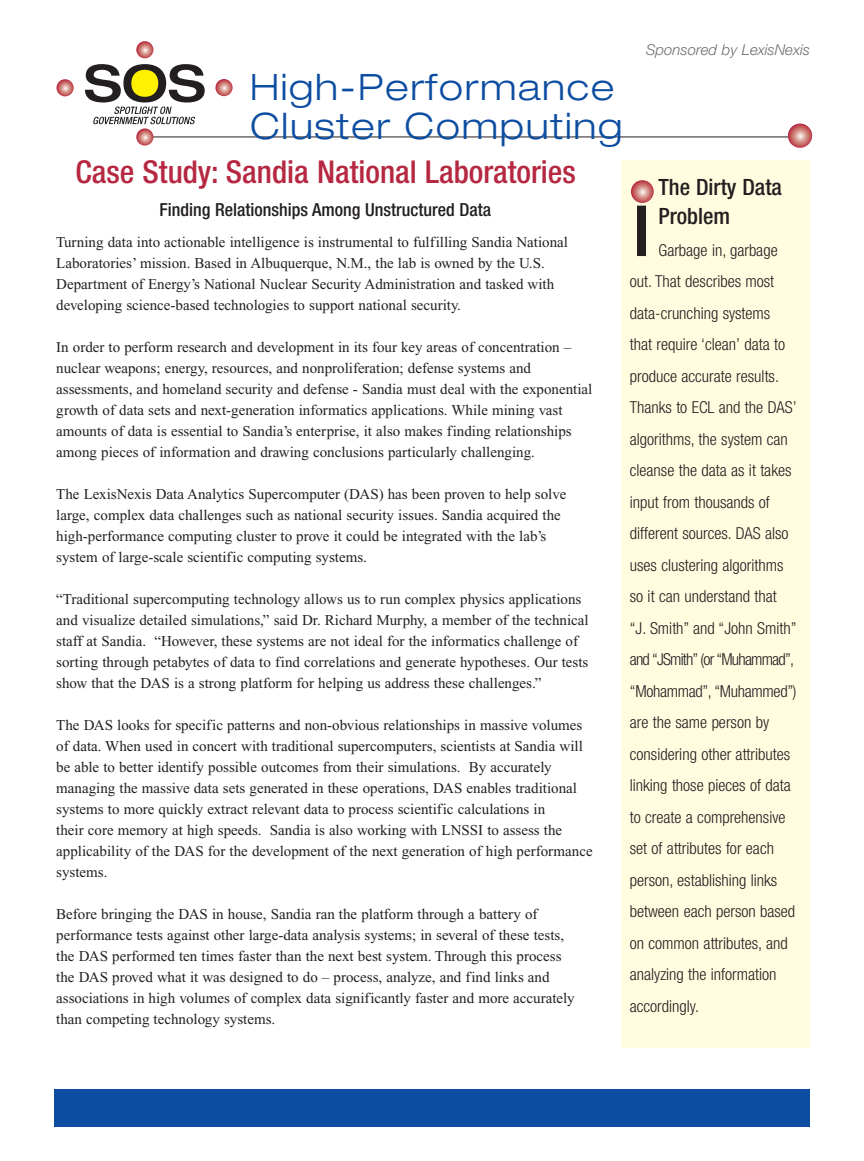
<style>
.page{position:relative;width:864px;height:1161px;background:#fff}
.page>*{position:absolute;margin:0;border:0;box-sizing:border-box;transform-origin:0 0}
.t1{font:300 expanded 36.45px/38.4px "Helvetica Neue LT Std";letter-spacing:.045em;color:#0d4da1}
.t2{font:500 condensed 31.5px "Helvetica Neue LT Std";color:#b62841}
.t3{font:500 condensed 22.5px/29.1px "Helvetica Neue LT Std";color:#231f20}
.t4{font:500 condensed 18px "Helvetica Neue LT Std";color:#231f20}
.t5{font:300 condensed 16.5px/31.5px "Helvetica Neue LT Std";color:#231f20}
.t6{font:15px/21px "Times New Roman";color:#231f20}
.t7{font:italic 300 15px "Helvetica Neue LT Std";color:#6c6d70}
</style>
<div class="page">
<div style="left:621px;top:160px;width:189px;height:888px;background:#fffce0"></div>
<svg style="left:631px;top:180px;width:23px;height:23px"></svg>
<div style="left:637px;top:206px;width:9px;height:50px;background:#231f20"></div>
<div style="left:54px;top:1089px;width:756px;height:38px;background:#0d4da1"></div>
<hr style="left:141px;top:137px;width:653px;height:1px;background:#231f20">
<svg style="left:85px;top:64px;width:120px;height:60px"></svg>
<svg style="left:136px;top:41px;width:17px;height:17px"></svg>
<svg style="left:136px;top:128px;width:17px;height:18px"></svg>
<svg style="left:57px;top:79px;width:17px;height:17px"></svg>
<svg style="left:215px;top:79px;width:18px;height:17px"></svg>
<svg style="left:788px;top:124px;width:24px;height:24px"></svg>
<h1 class="t1" style="left:250px;top:72px;width:374px">High-Performance<br>Cluster Computing</h1>
<h2 class="t2" style="left:75px;top:160px;width:502px">Case Study: Sandia National Laboratories</h2>
<p class="t4" style="left:160px;top:203px;width:333px">Finding Relationships Among Unstructured Data</p>
<p class="t6" style="left:56px;top:233px;width:513px">Turning data into actionable intelligence is instrumental to fulfilling Sandia National Laboratories’ mission. Based in Albuquerque, N.M., the lab is owned by the U.S.<br>Department of Energy’s National Nuclear Security Administration and tasked with developing science-based technologies to support national security.</p>
<p class="t6" style="left:56px;top:338px;width:538px">In order to perform research and development in its four key areas of concentration – nuclear weapons; energy, resources, and nonproliferation; defense systems and assessments, and homeland security and defense - Sandia must deal with the exponential growth of data sets and next-generation informatics applications. While mining vast amounts of data is essential to Sandia’s enterprise, it also makes finding relationships among pieces of information and drawing conclusions particularly challenging.</p>
<p class="t6" style="left:56px;top:485px;width:512px">The LexisNexis Data Analytics Supercomputer (DAS) has been proven to help solve large, complex data challenges such as national security issues. Sandia acquired the high-performance computing cluster to prove it could be integrated with the lab’s system of large-scale scientific computing systems.</p>
<p class="t6" style="left:56px;top:590px;width:534px">“Traditional supercomputing technology allows us to run complex physics applications and visualize detailed simulations,” said Dr. Richard Murphy, a member of the technical staff at Sandia. “However, these systems are not ideal for the informatics challenge of sorting through petabytes of data to find correlations and generate hypotheses. Our tests show that the DAS is a strong platform for helping us address these challenges.”</p>
<p class="t6" style="left:56px;top:716px;width:538px">The DAS looks for specific patterns and non-obvious relationships in massive volumes of data. When used in concert with traditional supercomputers, scientists at Sandia will be able to better identify possible outcomes from their simulations. By accurately managing the massive data sets generated in these operations, DAS enables traditional systems to more quickly extract relevant data to process scientific calculations in<br>their core memory at high speeds. Sandia is also working with LNSSI to assess the applicability of the DAS for the development of the next generation of high performance systems.</p>
<p class="t6" style="left:56px;top:905px;width:520px">Before bringing the DAS in house, Sandia ran the platform through a battery of performance tests against other large-data analysis systems; in several of these tests, the DAS performed ten times faster than the next best system. Through this process the DAS proved what it was designed to do – process, analyze, and find links and associations in high volumes of complex data significantly faster and more accurately than competing technology systems.</p>
<p class="t7" style="left:646px;top:44px;width:165px">Sponsored by LexisNexis</p>
<h3 class="t3" style="left:658px;top:175px;width:125px">The Dirty Data<br>Problem</h3>
<p class="t5" style="left:630px;top:236px;width:168px;text-indent:29px">Garbage in, garbage out. That describes most data-crunching systems that require ‘clean’ data to produce accurate results.<br>Thanks to ECL and the DAS’ algorithms, the system can cleanse the data as it takes input from thousands of different sources. DAS also uses clustering algorithms so it can understand that “J. Smith” and “John Smith” and “JSmith” (or “Muhammad”, “Mohammad”, “Muhammed”) are the same person by considering other attributes linking those pieces of data to create a comprehensive set of attributes for each person, establishing links between each person based on common attributes, and analyzing the information accordingly.</p>
</div>
